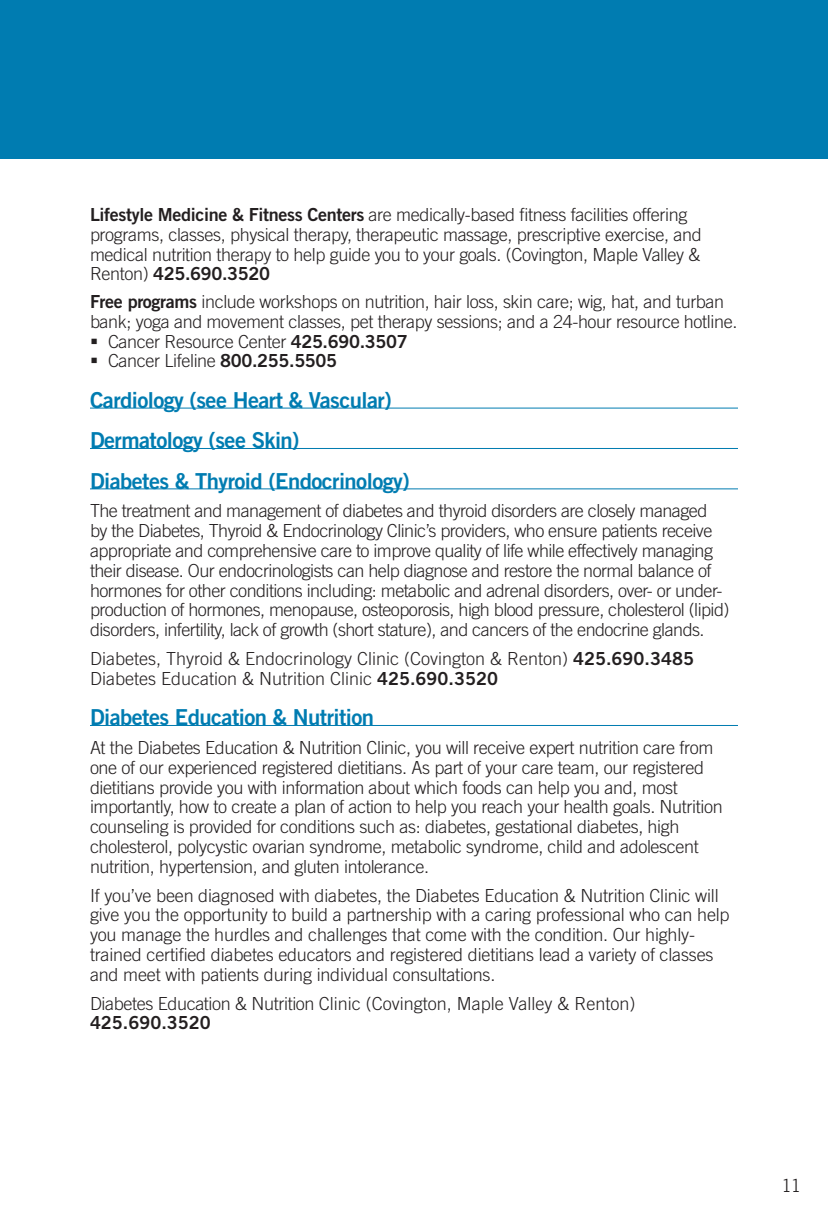
<style>
.page{position:relative;width:828px;height:1224px;background:#fff}
.page>*{position:absolute;margin:0;border:0;box-sizing:border-box;transform-origin:0 0}
.Listing_HEAD_blue{font:22px "Trade Gothic LT Std Bd 2";letter-spacing:-.025em;color:#007cb1}
.Body_Text{font:300 18px/19.8px "Trade Gothic LT Std";letter-spacing:-.02em;color:#231f20}
.Body_Text-2{font:300 18px/19.8px "Trade Gothic LT Std";color:#231f20}
.Listing_Clinicians{font:300 18px "Trade Gothic LT Std";color:#231f20}
.s1{font-family:"Trade Gothic LT Std Bd 2";font-weight:400}
</style>
<div class="page">
<div style="left:0;top:0;width:828px;height:159px;background:#007cb1"></div>
<hr style="left:90px;top:408px;width:648px;height:1px;background:#007cb1">
<hr style="left:90px;top:448px;width:648px;height:1px;background:#007cb1">
<hr style="left:90px;top:489px;width:648px;height:1px;background:#007cb1">
<hr style="left:90px;top:725px;width:648px;height:1px;background:#007cb1">
<p class="Body_Text" style="left:90px;top:204px;width:613px"><span class="s1">Lifestyle Medicine &amp; Fitness Centers</span> are medically-based fitness facilities offering programs, classes, physical therapy, therapeutic massage, prescriptive exercise, and medical nutrition therapy to help guide you to your goals. (Covington, Maple Valley &amp; Renton) <span class="s1">425.690.3520</span></p>
<p class="Body_Text" style="left:90px;top:292px;width:649px"><span class="s1">Free programs</span> include workshops on nutrition, hair loss, skin care; wig, hat, and turban bank; yoga and movement classes, pet therapy sessions; and a 24-hour resource hotline.</p>
<p class="Body_Text" style="left:108px;top:331px;width:301px">Cancer Resource Center <span class="s1">425.690.3507</span></p>
<p class="Body_Text" style="left:108px;top:351px;width:231px">Cancer Lifeline <span class="s1">800.255.5505</span></p>
<p class="Listing_HEAD_blue" style="left:90px;top:386px;width:303px">Cardiology (see Heart &amp; Vascular)</p>
<p class="Listing_HEAD_blue" style="left:90px;top:427px;width:211px">Dermatology (see Skin)</p>
<p class="Listing_HEAD_blue" style="left:90px;top:467px;width:321px">Diabetes &amp; Thyroid (Endocrinology)</p>
<p class="Body_Text" style="left:90px;top:501px;width:641px">The treatment and management of diabetes and thyroid disorders are closely managed<br>by the Diabetes, Thyroid &amp; Endocrinology Clinic’s providers, who ensure patients receive appropriate and comprehensive care to improve quality of life while effectively managing their disease. Our endocrinologists can help diagnose and restore the normal balance of hormones for other conditions including: metabolic and adrenal disorders, over- or under&shy;production of hormones, menopause, osteoporosis, high blood pressure, cholesterol (lipid) disorders, infertility, lack of growth (short stature), and cancers of the endocrine glands.</p>
<p class="Body_Text-2" style="left:90px;top:649px;width:606px">Diabetes, Thyroid &amp; Endocrinology Clinic (Covington &amp; Renton) <span class="s1">425.690.3485<br></span>Diabetes Education &amp; Nutrition Clinic <span class="s1">425.690.3520</span></p>
<p class="Listing_HEAD_blue" style="left:90px;top:704px;width:286px">Diabetes Education &amp; Nutrition</p>
<p class="Body_Text" style="left:90px;top:738px;width:634px">At the Diabetes Education &amp; Nutrition Clinic, you will receive expert nutrition care from one of our experienced registered dietitians. As part of your care team, our registered dietitians provide you with information about which foods can help you and, most importantly, how to create a plan of action to help you reach your health goals. Nutrition counseling is provided for conditions such as: diabetes, gestational diabetes, high cholesterol, polycystic ovarian syndrome, metabolic syndrome, child and adolescent nutrition, hypertension, and gluten intolerance.</p>
<p class="Body_Text" style="left:90px;top:885px;width:641px">If you’ve been diagnosed with diabetes, the Diabetes Education &amp; Nutrition Clinic will give you the opportunity to build a partnership with a caring professional who can help you manage the hurdles and challenges that come with the condition. Our highly&shy;trained certified diabetes educators and registered dietitians lead a variety of classes and meet with patients during individual consultations.</p>
<p class="Body_Text-2" style="left:90px;top:993px;width:547px">Diabetes Education &amp; Nutrition Clinic (Covington, Maple Valley &amp; Renton)<br><span class="s1">425.690.3520</span></p>
<p class="Listing_Clinicians" style="left:782px;top:1175px;width:21px">11</p>
</div>
